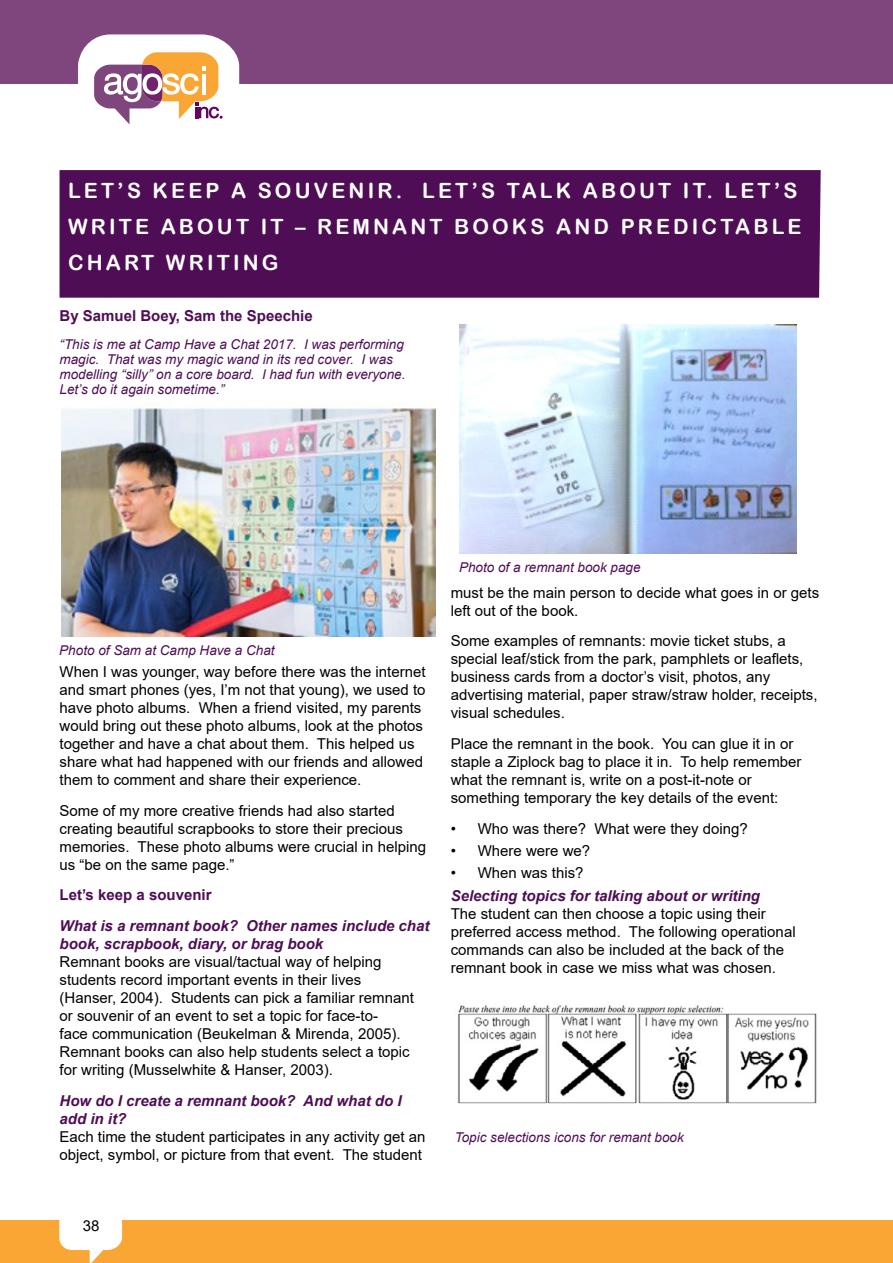
<style>
.page{position:relative;width:893px;height:1263px;background:#fff}
.page>*{position:absolute;margin:0;border:0;box-sizing:border-box;transform-origin:0 0}
.t1{font:21px/36px "Arial Rounded MT Bold";letter-spacing:.15em;color:#fff}
.Body_Text{font:15px/18px "Arial";color:#000}
.Subheading_2{font:italic 700 15px/18px "Arial";color:#4f0d56}
.Author_and_byline{font:700 15px "Arial";color:#4f0d56}
.Subheading_1{font:700 15px "Arial";color:#4f0d56}
.t2{font:italic 13.5px/15px "Arial";color:#4f0d56}
</style>
<div class="page">
<div style="left:0;top:0;width:893px;height:84px;background:#7f457d"></div>
<div style="left:0;top:1220px;width:893px;height:43px;background:#faa634"></div>
<svg style="left:59px;top:1220px;width:63px;height:43px"></svg>
<svg style="left:78px;top:34px;width:161px;height:91px"></svg>
<hr style="left:202px;top:74px;width:4px;height:20px;background:#fff">
<div style="left:60px;top:170px;width:761px;height:128px;background:#4f0d56"></div>
<img style="left:61px;top:407px;width:375px;height:229px">
<img style="left:459px;top:324px;width:337px;height:229px">
<img style="left:458px;top:1004px;width:359px;height:100px">
<p class="t1" style="left:68px;top:172px;width:735px">LET’S KEEP A SOUVENIR. LET’S TALK ABOUT IT. LET’S<br>WRITE ABOUT IT – REMNANT BOOKS AND PREDICTABLE<br>CHART WRITING</p>
<p class="Author_and_byline" style="left:60px;top:305px;width:255px">By Samuel Boey, Sam the Speechie</p>
<h6 class="t2" style="left:60px;top:337px;width:347px">“This is me at Camp Have a Chat 2017. I was performing magic. That was my magic wand in its red cover. I was modelling “silly” on a core board. I had fun with everyone.<br>Let’s do it again sometime.”</h6>
<h6 class="t2" style="left:59px;top:643px;width:217px">Photo of Sam at Camp Have a Chat</h6>
<p class="Body_Text" style="left:60px;top:662px;width:368px">When I was younger, way before there was the internet and smart phones (yes, I’m not that young), we used to have photo albums. When a friend visited, my parents would bring out these photo albums, look at the photos together and have a chat about them. This helped us share what had happened with our friends and allowed them to comment and share their experience.</p>
<p class="Body_Text" style="left:60px;top:801px;width:368px">Some of my more creative friends had also started creating beautiful scrapbooks to store their precious memories. These photo albums were crucial in helping us “be on the same page.”</p>
<h1 class="Subheading_1" style="left:60px;top:884px;width:154px">Let’s keep a souvenir</h1>
<h2 class="Subheading_2" style="left:60px;top:917px;width:371px">What is a remnant book? Other names include chat book, scrapbook, diary, or brag book</h2>
<p class="Body_Text" style="left:60px;top:953px;width:356px">Remnant books are visual/tactual way of helping students record important events in their lives (Hanser, 2004). Students can pick a familiar remnant or souvenir of an event to set a topic for face-to-<br>face communication (Beukelman &amp; Mirenda, 2005).<br>Remnant books can also help students select a topic for writing (Musselwhite &amp; Hanser, 2003).</p>
<h2 class="Subheading_2" style="left:60px;top:1092px;width:343px">How do I create a remnant book? And what do I add in it?</h2>
<p class="Body_Text" style="left:60px;top:1127px;width:368px">Each time the student participates in any activity get an object, symbol, or picture from that event. The student</p>
<h6 class="t2" style="left:459px;top:560px;width:183px">Photo of a remnant book page</h6>
<p class="Body_Text" style="left:451px;top:583px;width:370px">must be the main person to decide what goes in or gets left out of the book.</p>
<p class="Body_Text" style="left:451px;top:632px;width:368px">Some examples of remnants: movie ticket stubs, a special leaf/stick from the park, pamphlets or leaflets, business cards from a doctor’s visit, photos, any advertising material, paper straw/straw holder, receipts, visual schedules.</p>
<p class="Body_Text" style="left:451px;top:735px;width:352px">Place the remnant in the book. You can glue it in or staple a Ziplock bag to place it in. To help remember what the remnant is, write on a post-it-note or something temporary the key details of the event:</p>
<p class="Body_Text" style="left:451px;top:819px;width:299px">• Who was there? What were they doing?</p>
<p class="Body_Text" style="left:451px;top:842px;width:141px">• Where were we?</p>
<p class="Body_Text" style="left:451px;top:864px;width:134px">• When was this?</p>
<h2 class="Subheading_2" style="left:451px;top:887px;width:311px">Selecting topics for talking about or writing</h2>
<p class="Body_Text" style="left:451px;top:904px;width:346px">The student can then choose a topic using their preferred access method. The following operational commands can also be included at the back of the remnant book in case we miss what was chosen.</p>
<h6 class="t2" style="left:455px;top:1130px;width:231px">Topic selections icons for remant book</h6>
<p class="Body_Text" style="left:83px;top:1217px;width:18px">38</p>
</div>
